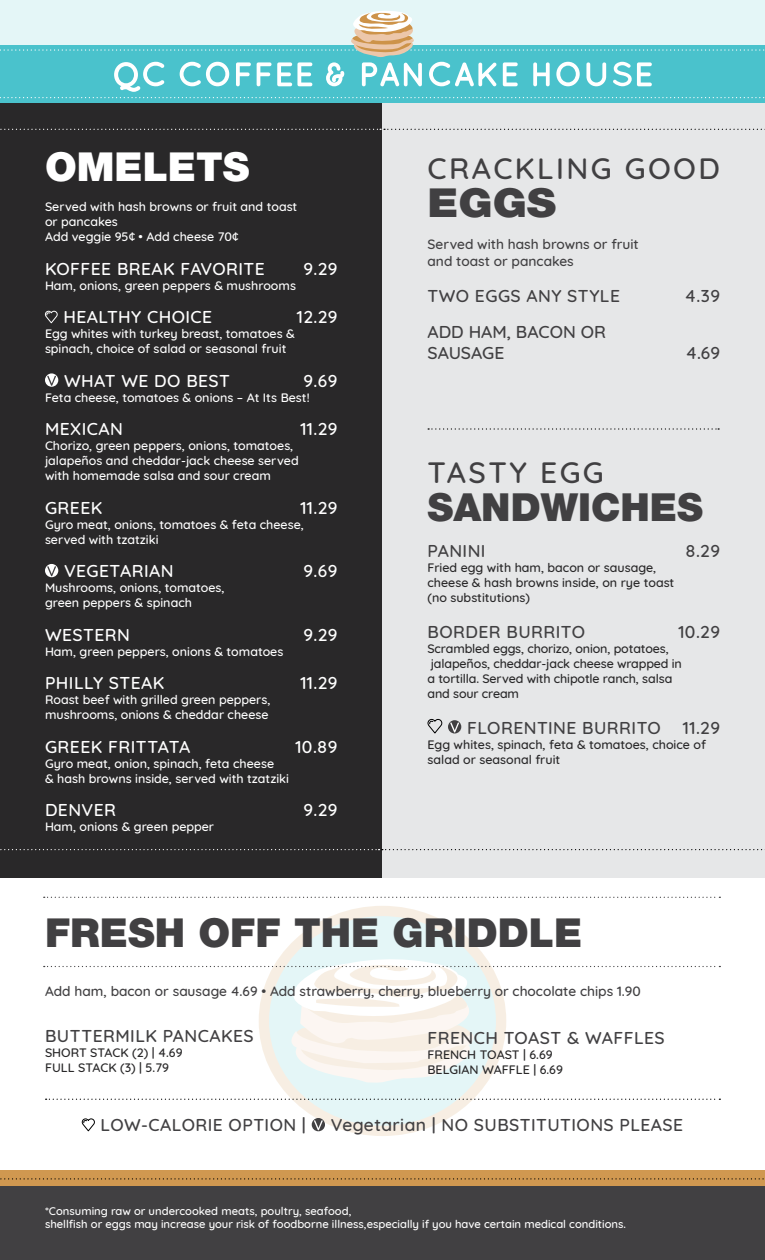
<style>
.page{position:relative;width:765px;height:1260px;background:#fff}
.page>*{position:absolute;margin:0;border:0;box-sizing:border-box;transform-origin:0 0}
.t1{font:900 40px "Helvetica Neue LT Std";color:#414042}
.t2{font:900 40px "Helvetica Neue LT Std";color:#fff}
.t3{font:900 40px "Helvetica Neue LT Std";color:#414042;scale:1.1 1}
.t4{font:900 38.75px "Helvetica Neue LT Std";color:#414042}
.t5{font:500 30px "Quicksand";letter-spacing:.08em;color:#414042}
.t6{font:500 17.5px "Quicksand";letter-spacing:.025em;color:#414042}
.t7{font:500 17.5px "Quicksand";letter-spacing:.025em;color:#fff}
.t8{font:500 17.5px/21px "Quicksand";color:#414042}
.t9{font:500 13.75px/16.5px "Quicksand";color:#414042}
.t10{font:500 12.5px/15px "Quicksand";color:#fff}
.t11{font:500 12.5px/15px "Quicksand";color:#292829}
.t12{font:500 11.25px/13.5px "Quicksand";color:#fff}
</style>
<div class="page">
<svg style="left:264px;top:911px;width:237px;height:220px;background:#e6f4f3"></svg>
<div style="left:259px;top:906px;width:247px;height:230px;border:10px solid #cd9347;border-radius:50%"></div>
<div style="left:0;top:61px;width:382px;height:817px;background:#292829"></div>
<div style="left:382px;top:61px;width:383px;height:817px;background:#e6e7e8"></div>
<svg style="left:45px;top:310px;width:13px;height:14px"></svg>
<svg style="left:45px;top:373px;width:13px;height:14px"></svg>
<svg style="left:47px;top:376px;width:9px;height:10px"></svg>
<svg style="left:45px;top:564px;width:13px;height:13px"></svg>
<svg style="left:47px;top:566px;width:9px;height:10px"></svg>
<svg style="left:0;top:849px;width:765px;height:1px"></svg>
<svg style="left:44px;top:897px;width:676px;height:1px"></svg>
<svg style="left:44px;top:954px;width:676px;height:129px"></svg>
<svg style="left:46px;top:1099px;width:674px;height:1px"></svg>
<svg style="left:428px;top:428px;width:291px;height:2px"></svg>
<svg style="left:0;top:129px;width:765px;height:1px"></svg>
<svg style="left:81px;top:1118px;width:14px;height:14px"></svg>
<svg style="left:312px;top:1118px;width:13px;height:13px"></svg>
<svg style="left:314px;top:1120px;width:9px;height:10px"></svg>
<svg style="left:427px;top:718px;width:16px;height:16px"></svg>
<svg style="left:448px;top:720px;width:13px;height:13px"></svg>
<svg style="left:450px;top:723px;width:9px;height:10px"></svg>
<div style="left:0;top:1170px;width:765px;height:17px;background:#d09850"></div>
<div style="left:0;top:1187px;width:765px;height:73px;background:#414042"></div>
<svg style="left:0;top:1178px;width:764px;height:2px"></svg>
<div style="left:0;top:0;width:765px;height:81px;background:#e4f6f7"></div>
<div style="left:0;top:45px;width:765px;height:58px;background:#4ac2cc"></div>
<svg style="left:0;top:11px;width:765px;height:87px"></svg>
<h1 class="t2" style="left:45px;top:143px;width:206px">OMELETS</h1>
<p class="t10" style="left:45px;top:198px;width:254px">Served with hash browns or fruit and toast or pancakes<br>Add veggie 95¢ • Add cheese 70¢</p>
<h3 class="t7" style="left:45px;top:254px;width:221px">KOFFEE BREAK FAVORITE</h3>
<h3 class="t7" style="left:303px;top:254px;width:36px">9.29</h3>
<p class="t10" style="left:45px;top:277px;width:252px">Ham, onions, green peppers &amp; mushrooms</p>
<h3 class="t7" style="left:63px;top:303px;width:150px">HEALTHY CHOICE</h3>
<h3 class="t7" style="left:297px;top:303px;width:42px">12.29</h3>
<p class="t10" style="left:45px;top:325px;width:251px">Egg whites with turkey breast, tomatoes &amp; spinach, choice of salad or seasonal fruit</p>
<h3 class="t7" style="left:64px;top:366px;width:168px">WHAT WE DO BEST</h3>
<h3 class="t7" style="left:304px;top:366px;width:35px">9.69</h3>
<p class="t10" style="left:45px;top:389px;width:266px">Feta cheese, tomatoes &amp; onions – At Its Best!</p>
<h3 class="t7" style="left:45px;top:415px;width:79px">MEXICAN</h3>
<h3 class="t7" style="left:300px;top:415px;width:39px">11.29</h3>
<p class="t10" style="left:45px;top:437px;width:255px">Chorizo, green peppers, onions, tomatoes, jalapeños and cheddar-jack cheese served with homemade salsa and sour cream</p>
<h3 class="t7" style="left:45px;top:493px;width:59px">GREEK</h3>
<h3 class="t7" style="left:300px;top:493px;width:39px">11.29</h3>
<p class="t10" style="left:45px;top:516px;width:260px">Gyro meat, onions, tomatoes &amp; feta cheese, served with tzatziki</p>
<h3 class="t7" style="left:64px;top:557px;width:111px">VEGETARIAN</h3>
<h3 class="t7" style="left:304px;top:557px;width:35px">9.69</h3>
<p class="t10" style="left:45px;top:579px;width:181px">Mushrooms, onions, tomatoes, green peppers &amp; spinach</p>
<h3 class="t7" style="left:45px;top:620px;width:86px">WESTERN</h3>
<h3 class="t7" style="left:303px;top:620px;width:36px">9.29</h3>
<p class="t10" style="left:45px;top:643px;width:240px">Ham, green peppers, onions &amp; tomatoes</p>
<h3 class="t7" style="left:45px;top:669px;width:121px">PHILLY STEAK</h3>
<h3 class="t7" style="left:300px;top:669px;width:39px">11.29</h3>
<p class="t10" style="left:45px;top:691px;width:227px">Roast beef with grilled green peppers, mushrooms, onions &amp; cheddar cheese</p>
<h3 class="t7" style="left:45px;top:732px;width:147px">GREEK FRITTATA</h3>
<h3 class="t7" style="left:295px;top:732px;width:44px">10.89</h3>
<p class="t10" style="left:45px;top:755px;width:246px">Gyro meat, onion, spinach, feta cheese<br>&amp; hash browns inside, served with tzatziki</p>
<h3 class="t7" style="left:45px;top:796px;width:73px">DENVER</h3>
<h3 class="t7" style="left:303px;top:796px;width:36px">9.29</h3>
<p class="t10" style="left:45px;top:818px;width:171px">Ham, onions &amp; green pepper</p>
<h3 class="t5" style="left:428px;top:144px;width:294px">CRACKLING GOOD</h3>
<h1 class="t3" style="left:428px;top:179px;width:119px">EGGS</h1>
<p class="t9" style="left:428px;top:235px;width:213px">Served with hash browns or fruit and toast or pancakes</p>
<h3 class="t6" style="left:428px;top:281px;width:194px">TWO EGGS ANY STYLE</h3>
<h3 class="t6" style="left:685px;top:281px;width:37px">4.39</h3>
<h3 class="t8" style="left:428px;top:319px;width:180px">ADD HAM, BACON OR<br>SAUSAGE</h3>
<h3 class="t6" style="left:686px;top:338px;width:36px">4.69</h3>
<h3 class="t5" style="left:428px;top:448px;width:178px">TASTY EGG</h3>
<h2 class="t4" style="left:428px;top:484px;width:277px">SANDWICHES</h2>
<h3 class="t6" style="left:428px;top:536px;width:60px">PANINI</h3>
<h3 class="t6" style="left:685px;top:536px;width:36px">8.29</h3>
<p class="t11" style="left:428px;top:558px;width:248px">Fried egg with ham, bacon or sausage, cheese &amp; hash browns inside, on rye toast (no substitutions)</p>
<h3 class="t6" style="left:428px;top:617px;width:159px">BORDER BURRITO</h3>
<h3 class="t6" style="left:678px;top:617px;width:43px">10.29</h3>
<p class="t11" style="left:428px;top:639px;width:256px">Scrambled eggs, chorizo, onion, potatoes, jalapeños, cheddar-jack cheese wrapped in a tortilla. Served with chipotle ranch, salsa and sour cream</p>
<h3 class="t6" style="left:467px;top:713px;width:195px">FLORENTINE BURRITO</h3>
<h3 class="t6" style="left:683px;top:713px;width:39px">11.29</h3>
<p class="t11" style="left:428px;top:735px;width:280px">Egg whites, spinach, feta &amp; tomatoes, choice of salad or seasonal fruit</p>
<h1 class="t1" style="left:45px;top:909px;width:539px">FRESH OFF THE GRIDDLE</h1>
<p class="t9" style="left:45px;top:981px;width:597px">Add ham, bacon or sausage 4.69 • Add strawberry, cherry, blueberry or chocolate chips 1.90</p>
<h3 class="t6" style="left:45px;top:1022px;width:210px">BUTTERMILK PANCAKES</h3>
<p class="t11" style="left:45px;top:1044px;width:139px">SHORT STACK (2) | 4.69<br>FULL STACK (3) | 5.79</p>
<h3 class="t6" style="left:428px;top:1024px;width:239px">FRENCH TOAST &amp; WAFFLES</h3>
<p class="t11" style="left:428px;top:1046px;width:137px">FRENCH TOAST | 6.69<br>BELGIAN WAFFLE | 6.69</p>
<h3 class="t6" style="left:101px;top:1111px;width:207px">LOW-CALORIE OPTION |</h3>
<h3 class="t6" style="left:331px;top:1111px;width:354px">Vegetarian | NO SUBSTITUTIONS PLEASE</h3>
<p class="t12" style="left:45px;top:1203px;width:583px">*Consuming raw or undercooked meats, poultry, seafood,<br>shellfish or eggs may increase your risk of foodborne illness,especially if you have certain medical conditions.</p>
</div>
